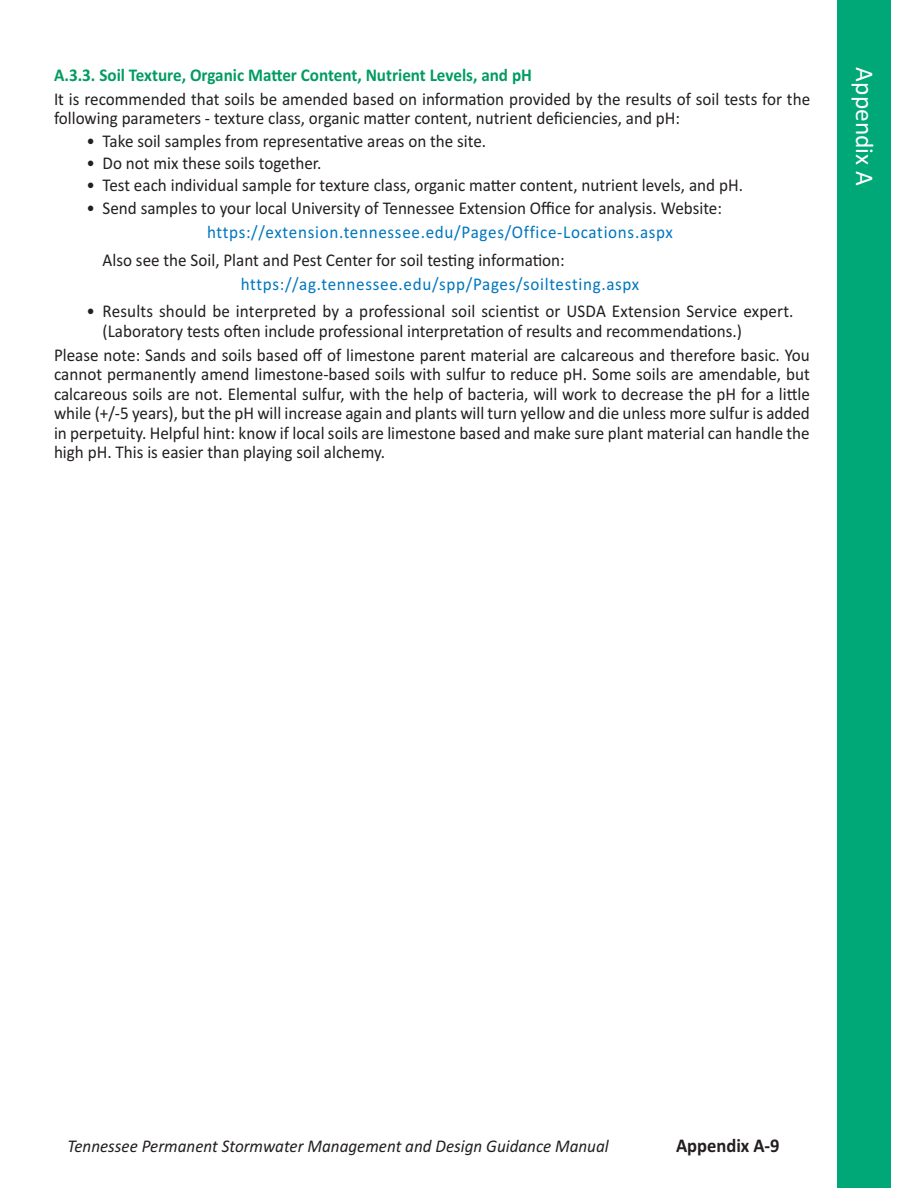
<style>
.page{position:relative;width:918px;height:1188px;background:#fff}
.page>*{position:absolute;margin:0;border:0;box-sizing:border-box;transform-origin:0 0}
.t1{font:25.5px "Calibri";color:#fff}
.t2{font:700 19.5px "Calibri";color:#231f20;scale:.95 1}
.t3{font:18px/19.5px "Calibri";color:#231f20;scale:.95 1}
.t4{font:18px "Calibri";letter-spacing:.04em;color:#0076be;scale:.95 1}
.t5{font:italic 18px "Calibri";color:#231f20;scale:.95 1}
.t6{font:700 18px "Calibri";color:#009c62;scale:.95 1}
</style>
<div class="page">
<div style="left:837px;top:0;width:54px;height:1188px;background:#00a777"></div>
<p class="t6" style="left:54px;top:64px;width:505px">A.3.3. Soil Texture, Organic Matter Content, Nutrient Levels, and pH</p>
<p class="t3" style="left:54px;top:89px;width:798px">It is recommended that soils be amended based on information provided by the results of soil tests for the following parameters - texture class, organic matter content, nutrient deficiencies, and pH:</p>
<p class="t3" style="left:86px;top:131px;width:422px">• Take soil samples from representative areas on the site.</p>
<p class="t3" style="left:86px;top:153px;width:249px">• Do not mix these soils together.</p>
<p class="t3" style="left:86px;top:175px;width:693px">• Test each individual sample for texture class, organic matter content, nutrient levels, and pH.</p>
<p class="t3" style="left:86px;top:198px;width:671px">• Send samples to your local University of Tennessee Extension Office for analysis. Website:</p>
<p class="t4" style="left:207px;top:221px;width:492px">https://extension.tennessee.edu/Pages/Office-Locations.aspx</p>
<p class="t3" style="left:103px;top:250px;width:488px">Also see the Soil, Plant and Pest Center for soil testing information:</p>
<p class="t4" style="left:241px;top:273px;width:421px">https://ag.tennessee.edu/spp/Pages/soiltesting.aspx</p>
<p class="t3" style="left:103px;top:301px;width:729px;text-indent:-16px">• Results should be interpreted by a professional soil scientist or USDA Extension Service expert. (Laboratory tests often include professional interpretation of results and recommendations.)</p>
<p class="t3" style="left:54px;top:345px;width:797px;text-align:justify">Please note: Sands and soils based off of limestone parent material are calcareous and therefore basic. You cannot permanently amend limestone-based soils with sulfur to reduce pH. Some soils are amendable, but calcareous soils are not. Elemental sulfur, with the help of bacteria, will work to decrease the pH for a little while (+/-5 years), but the pH will increase again and plants will turn yellow and die unless more sulfur is added in perpetuity. Helpful hint: know if local soils are limestone based and make sure plant material can handle the high pH. This is easier than playing soil alchemy.</p>
<h1 class="t1" style="left:880px;top:67px;width:120px;rotate:90deg">Appendix A</h1>
<p class="t5" style="left:68px;top:1136px;width:571px">Tennessee Permanent Stormwater Management and Design Guidance Manual</p>
<p class="t2" style="left:676px;top:1134px;width:111px">Appendix A-9</p>
</div>
